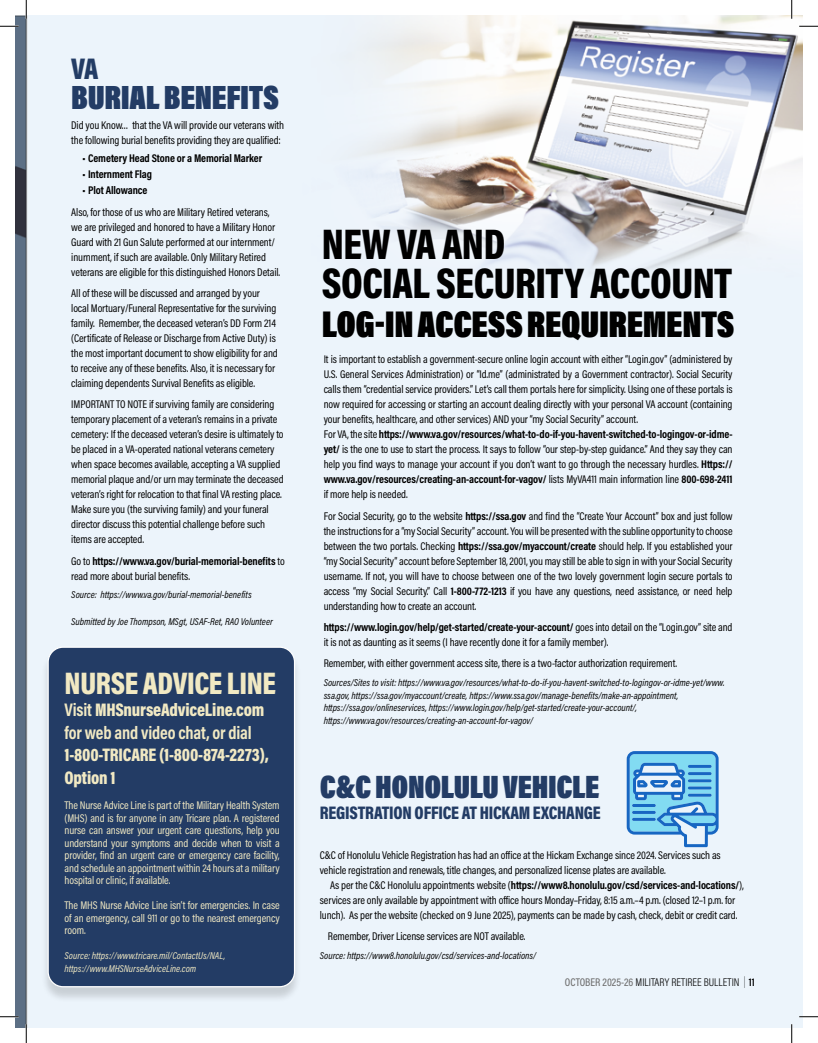
<style>
.page{position:relative;width:818px;height:1043px;background:#fff}
.page>*{position:absolute;margin:0;border:0;box-sizing:border-box;transform-origin:0 0}
.t1{font:900 43.38px/39px "Acumin Pro Cond";letter-spacing:-.01em;color:#000;scale:.95 1}
.t2{font:900 37.75px "Acumin Pro Cond";letter-spacing:-.01em;color:#000;scale:.95 1}
.t3{font:900 34.12px "Acumin Pro Cond";letter-spacing:-.01em;color:#233c65;scale:.95 1}
.t4{font:900 32.75px "Acumin Pro Cond";letter-spacing:-.01em;color:#233c65;scale:.95 1}
.t5{font:900 31.5px "Acumin Pro Cond";letter-spacing:-.01em;color:#f1e9c3;scale:.95 1}
.t6{font:900 30.12px "Acumin Pro Cond";color:#233c65;scale:.95 1}
.t7{font:700 18.38px/22.5px "Acumin Pro Cond";letter-spacing:-.01em;color:#f1e9c3;scale:.95 1}
.t8{font:900 18.38px/22.5px "Acumin Pro Cond";letter-spacing:-.01em;color:#f1e9c3;scale:.95 1}
.t9{font:900 18.38px "Acumin Pro Cond";letter-spacing:-.01em;color:#233c65;scale:.95 1}
.t10{font:11.25px/15px "Acumin Pro Cond";letter-spacing:-.01em;color:#000}
.t11{font:11.25px/12.5px "Acumin Pro Cond";letter-spacing:-.01em;color:#f1e9c3;text-align:justify}
.t12{font:700 11.25px/15px "Acumin Pro Cond";letter-spacing:-.01em;color:#000}
.t13{font:300 11.25px "Acumin Pro Cond";color:#000}
.t14{font:italic 10px/12.5px "Acumin Pro Cond";color:#000}
.t15{font:italic 10px/12.5px "Acumin Pro Cond";color:#f1e9c3}
.s1{font-weight:400}
.s2{font-weight:900}
.s3{font-weight:700}
.s4{font-weight:500;color:#6f6f6f}
.s5{font-weight:600}
</style>
<div class="page">
<img style="left:15px;top:15px;width:787px;height:1012px">
<svg style="left:626px;top:751px;width:92px;height:96px"></svg>
<hr style="left:687px;top:786px;width:24px;height:3px;background:#1766c2">
<hr style="left:632px;top:811px;width:23px;height:3px;background:#1766c2">
<div style="left:41px;top:648px;width:261px;height:354px;background:#000;opacity:.15"></div>
<div style="left:48px;top:647px;width:246px;height:339px;background:#233c65;border-radius:15px"></div>
<div style="left:48px;top:646px;width:247px;height:341px;border:1px solid #fff;border-radius:15px"></div>
<svg style="left:0;top:25px;width:19px;height:2px"></svg>
<svg style="left:799px;top:25px;width:19px;height:2px"></svg>
<svg style="left:0;top:1015px;width:19px;height:2px"></svg>
<svg style="left:799px;top:1015px;width:19px;height:2px"></svg>
<svg style="left:25px;top:0;width:2px;height:19px"></svg>
<svg style="left:25px;top:1024px;width:2px;height:18px"></svg>
<svg style="left:790px;top:0;width:2px;height:19px"></svg>
<svg style="left:790px;top:1024px;width:2px;height:18px"></svg>
<h3 class="t6" style="left:71px;top:49px;width:30px">VA</h3>
<h3 class="t3" style="left:71px;top:76px;width:220px">BURIAL BENEFITS</h3>
<p class="t10" style="left:71px;top:117px;width:214px">Did you Know… that the VA will provide our veterans with the following burial benefits providing they are qualified:</p>
<p class="t12" style="left:82px;top:150px;width:181px">• Cemetery Head Stone or a Memorial Marker</p>
<p class="t12" style="left:82px;top:166px;width:71px">• Internment Flag</p>
<p class="t12" style="left:82px;top:182px;width:66px">• Plot Allowance</p>
<p class="t10" style="left:71px;top:204px;width:210px">Also, for those of us who are Military Retired veterans, we are privileged and honored to have a Military Honor Guard with 21 Gun Salute performed at our internment/ inurnment, if such are available. Only Military Retired veterans are eligible for this distinguished Honors Detail.</p>
<p class="t10" style="left:71px;top:285px;width:208px">All of these will be discussed and arranged by your local Mortuary/Funeral Representative for the surviving family. Remember, the deceased veteran’s DD Form 214 (Certificate of Release or Discharge from Active Duty) is the most important document to show eligibility for and to receive any of these benefits. Also, it is necessary for claiming dependents Survival Benefits as eligible.</p>
<p class="t10" style="left:71px;top:396px;width:214px">IMPORTANT TO NOTE if surviving family are considering temporary placement of a veteran’s remains in a private cemetery: If the deceased veteran’s desire is ultimately to be placed in a VA-operated national veterans cemetery when space becomes available, accepting a VA supplied memorial plaque and/or urn may terminate the deceased veteran’s right for relocation to that final VA resting place.<br>Make sure you (the surviving family) and your funeral director discuss this potential challenge before such items are accepted.</p>
<p class="t12" style="left:71px;top:553px;width:215px"><span class="s1">Go to</span> https://www.va.gov/burial-memorial-benefits <span class="s1">to read more about burial benefits.</span></p>
<p class="t14" style="left:71px;top:588px;width:182px">Source: https://www.va.gov/burial-memorial-benefits</p>
<p class="t14" style="left:71px;top:615px;width:203px">Submitted by Joe Thompson, MSgt, USAF-Ret, RAO Volunteer</p>
<h3 class="t5" style="left:65px;top:662px;width:224px">NURSE ADVICE LINE</h3>
<h3 class="t7" style="left:65px;top:698px;width:212px">Visit <span class="s2">MHSnurseAdviceLine.com </span>for web and video chat, or dial</h3>
<h3 class="t8" style="left:65px;top:743px;width:216px">1-800-TRICARE (1-800-874-2273),<br>Option 1</h3>
<p class="t11" style="left:65px;top:798px;width:217px">The Nurse Advice Line is part of the Military Health System (MHS) and is for anyone in any Tricare plan. A registered nurse can answer your urgent care questions, help you understand your symptoms and decide when to visit a provider, find an urgent care or emergency care facility, and schedule an appointment within 24 hours at a military hospital or clinic, if available.</p>
<p class="t11" style="left:65px;top:898px;width:217px">The MHS Nurse Advice Line isn’t for emergencies. In case of an emergency, call 911 or go to the nearest emergency room.</p>
<p class="t15" style="left:65px;top:949px;width:162px">Source: https://www.tricare.mil/ContactUs/NAL, https://www.MHSNurseAdviceLine.com</p>
<h1 class="t1" style="left:322px;top:224px;width:434px">NEW VA AND<br>SOCIAL SECURITY ACCOUNT</h1>
<h2 class="t2" style="left:322px;top:300px;width:436px">LOG-IN ACCESS REQUIREMENTS</h2>
<p class="t10" style="left:323px;top:351px;width:410px">It is important to establish a government-secure online login account with either “Login.gov” (administered by U.S. General Services Administration) or “Id.me” (administrated by a Government contractor). Social Security calls them “credential service providers.” Let’s call them portals here for simplicity. Using one of these portals is now required for accessing or starting an account dealing directly with your personal VA account (containing your benefits, healthcare, and other services) AND your “my Social Security” account.<br>For VA, the site <span class="s3">https://www.va.gov/resources/what-to-do-if-you-havent-switched-to-logingov-or-idme&shy;yet/</span> is the one to use to start the process. It says to follow “our step-by-step guidance.” And they say they can help you find ways to manage your account if you don’t want to go through the necessary hurdles. <span class="s3">Https:// www.va.gov/resources/creating-an-account-for-vagov/</span> lists MyVA411 main information line <span class="s3">800-698-2411 </span>if more help is needed.</p>
<p class="t10" style="left:323px;top:508px;width:410px;text-align:justify">For Social Security, go to the website <span class="s3">https://ssa.gov</span> and find the “Create Your Account” box and just follow the instructions for a “my Social Security” account. You will be presented with the subline opportunity to choose between the two portals. Checking <span class="s3">https://ssa.gov/myaccount/create</span> should help. If you established your “my Social Security” account before September 18, 2001, you may still be able to sign in with your Social Security username. If not, you will have to choose between one of the two lovely government login secure portals to access “my Social Security.” Call <span class="s3">1-800-772-1213</span> if you have any questions, need assistance, or need help understanding how to create an account.</p>
<p class="t10" style="left:323px;top:619px;width:410px"><span class="s3">https://www.login.gov/help/get-started/create-your-account/</span> goes into detail on the “Login.gov” site and it is not as daunting as it seems (I have recently done it for a family member).</p>
<p class="t10" style="left:323px;top:655px;width:355px">Remember, with either government access site, there is a two-factor authorization requirement.</p>
<p class="t14" style="left:323px;top:676px;width:402px">Sources/Sites to visit: https://www.va.gov/resources/what-to-do-if-you-havent-switched-to-logingov-or-idme-yet/www. ssa.gov, https://ssa.gov/myaccount/create, https://www.ssa.gov/manage-benefits/make-an-appointment, https://ssa.gov/onlineservices, https://www.login.gov/help/get-started/create-your-account/, https://www.va.gov/resources/creating-an-account-for-vagov/</p>
<h3 class="t4" style="left:320px;top:765px;width:296px">C&amp;C HONOLULU VEHICLE</h3>
<h3 class="t9" style="left:320px;top:800px;width:297px">REGISTRATION OFFICE AT HICKAM EXCHANGE</h3>
<p class="t10" style="left:320px;top:847px;width:402px">C&amp;C of Honolulu Vehicle Registration has had an office at the Hickam Exchange since 2024. Services such as vehicle registration and renewals, title changes, and personalized license plates are available.</p>
<p class="t10" style="left:320px;top:877px;width:425px;text-indent:10px">As per the C&amp;C Honolulu appointments website (<span class="s3">https://www8.honolulu.gov/csd/services-and-locations/</span>), services are only available by appointment with office hours Monday–Friday, 8:15 a.m.–4 p.m. (closed 12–1 p.m. for lunch). As per the website (checked on 9 June 2025), payments can be made by cash, check, debit or credit card.</p>
<p class="t10" style="left:328px;top:928px;width:199px">Remember, Driver License services are NOT available.</p>
<p class="t14" style="left:320px;top:949px;width:218px">Source: https://www8.honolulu.gov/csd/services-and-locations/</p>
<p class="t13" style="left:565px;top:974px;width:191px"><span class="s4">OCTOBER 2025-26</span> MILITARY RETIREE BULLETIN | <span class="s5">11</span></p>
</div>
